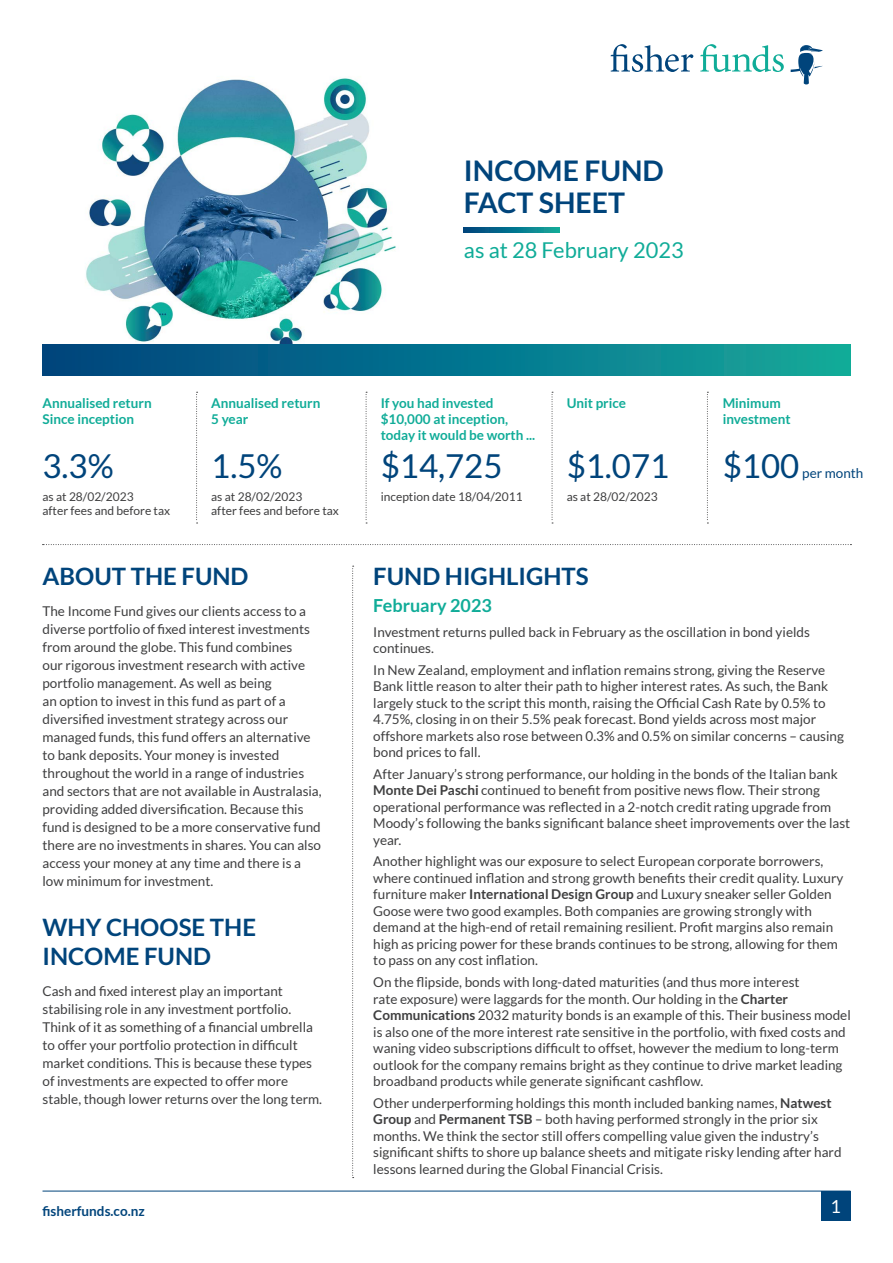
<style>
.page{position:relative;width:893px;height:1263px;background:#fff}
.page>*{position:absolute;margin:0;border:0;box-sizing:border-box;transform-origin:0 0}
.t1{font:33px "Lato";color:#00447b}
.t2{font:700 28.5px/31.5px "Lato";color:#00447b}
.t3{font:700 24px/28.8px "Lato";color:#00447b}
.t4{font:21.75px "Lato";color:#10ac98}
.t5{font:700 18px "Lato";color:#10ac98}
.t6{font:18px "Lato";color:#fff}
.t7{font:13.5px/16.5px "Lato";color:#3e3e3f}
.t8{font:700 13.5px/16.2px "Lato";color:#10ac98}
.t9{font:700 13.5px "Lato";color:#00447b}
.t10{font:13.5px "Lato";color:#00447b}
.t11{font:12px/14.4px "Lato";color:#3e3e3f}
.s1{font-weight:700}
</style>
<div class="page">
<hr style="left:43px;top:1191px;width:807px;height:1px;background:#00447b">
<div style="left:821px;top:1191px;width:29px;height:29px;background:#00447b"></div>
<img style="left:86px;top:78px;width:310px;height:266px">
<div style="left:43px;top:344px;width:807px;height:31px;background:linear-gradient(to right,#00417e,#12a89c)"></div>
<svg style="left:610px;top:44px;width:83px;height:28px"></svg>
<svg style="left:700px;top:44px;width:84px;height:28px"></svg>
<svg style="left:791px;top:45px;width:32px;height:39px"></svg>
<svg style="left:464px;top:227px;width:96px;height:5px"></svg>
<svg style="left:707px;top:392px;width:1px;height:132px"></svg>
<svg style="left:196px;top:392px;width:2px;height:132px"></svg>
<svg style="left:366px;top:392px;width:1px;height:132px"></svg>
<svg style="left:552px;top:392px;width:1px;height:132px"></svg>
<svg style="left:43px;top:544px;width:808px;height:1px"></svg>
<svg style="left:352px;top:566px;width:2px;height:612px"></svg>
<h2 class="t2" style="left:464px;top:155px;width:201px">INCOME FUND<br>FACT SHEET</h2>
<h3 class="t4" style="left:464px;top:238px;width:221px">as at 28 February 2023</h3>
<p class="t8" style="left:43px;top:395px;width:111px">Annualised return<br>Since inception</p>
<h1 class="t1" style="left:43px;top:447px;width:73px">3.3%</h1>
<p class="t11" style="left:43px;top:489px;width:129px">as at 28/02/2023<br>after fees and before tax</p>
<p class="t8" style="left:211px;top:395px;width:111px">Annualised return<br>5 year</p>
<h1 class="t1" style="left:211px;top:447px;width:73px">1.5%</h1>
<p class="t11" style="left:211px;top:489px;width:129px">as at 28/02/2023<br>after fees and before tax</p>
<h3 class="t3" style="left:43px;top:562px;width:208px">ABOUT THE FUND</h3>
<p class="t7" style="left:43px;top:602px;width:281px;line-height:18px">The Income Fund gives our clients access to a diverse portfolio of fixed interest investments from around the globe. This fund combines<br>our rigorous investment research with active portfolio management. As well as being<br>an option to invest in this fund as part of a diversified investment strategy across our managed funds, this fund offers an alternative to bank deposits. Your money is invested throughout the world in a range of industries and sectors that are not available in Australasia, providing added diversification. Because this fund is designed to be a more conservative fund there are no investments in shares. You can also access your money at any time and there is a low minimum for investment.</p>
<h3 class="t3" style="left:43px;top:912px;width:215px">WHY CHOOSE THE<br>INCOME FUND</h3>
<p class="t7" style="left:43px;top:981px;width:281px;line-height:18px">Cash and fixed interest play an important stabilising role in any investment portfolio.<br>Think of it as something of a financial umbrella to offer your portfolio protection in difficult market conditions. This is because these types of investments are expected to offer more stable, though lower returns over the long term.</p>
<p class="t8" style="left:381px;top:395px;width:156px">If you had invested $10,000 at inception, today it would be worth ...</p>
<h1 class="t1" style="left:381px;top:447px;width:123px">$14,725</h1>
<p class="t11" style="left:381px;top:489px;width:143px">inception date 18/04/2011</p>
<p class="t8" style="left:567px;top:395px;width:61px">Unit price</p>
<h1 class="t1" style="left:567px;top:447px;width:104px">$1.071</h1>
<p class="t11" style="left:567px;top:489px;width:93px">as at 28/02/2023</p>
<p class="t8" style="left:723px;top:395px;width:69px">Minimum investment</p>
<h1 class="t1" style="left:723px;top:447px;width:78px">$100</h1>
<p class="t10" style="left:802px;top:465px;width:63px">per month</p>
<h3 class="t3" style="left:373px;top:562px;width:217px">FUND HIGHLIGHTS</h3>
<h3 class="t5" style="left:373px;top:595px;width:120px">February 2023</h3>
<p class="t7" style="left:373px;top:623px;width:438px">Investment returns pulled back in February as the oscillation in bond yields continues.</p>
<p class="t7" style="left:373px;top:661px;width:472px">In New Zealand, employment and inflation remains strong, giving the Reserve Bank little reason to alter their path to higher interest rates. As such, the Bank largely stuck to the script this month, raising the Official Cash Rate by 0.5% to 4.75%, closing in on their 5.5% peak forecast. Bond yields across most major offshore markets also rose between 0.3% and 0.5% on similar concerns – causing bond prices to fall.</p>
<p class="t7" style="left:373px;top:766px;width:478px">After January’s strong performance, our holding in the bonds of the Italian bank <span class="s1">Monte Dei Paschi</span> continued to benefit from positive news flow. Their strong operational performance was reflected in a 2-notch credit rating upgrade from Moody’s following the banks significant balance sheet improvements over the last year.</p>
<p class="t7" style="left:373px;top:853px;width:472px">Another highlight was our exposure to select European corporate borrowers, where continued inflation and strong growth benefits their credit quality. Luxury furniture maker <span class="s1">International Design Group</span> and Luxury sneaker seller Golden Goose were two good examples. Both companies are growing strongly with demand at the high-end of retail remaining resilient. Profit margins also remain high as pricing power for these brands continues to be strong, allowing for them to pass on any cost inflation.</p>
<p class="t7" style="left:373px;top:974px;width:479px">On the flipside, bonds with long-dated maturities (and thus more interest<br>rate exposure) were laggards for the month. Our holding in the <span class="s1">Charter Communications</span> 2032 maturity bonds is an example of this. Their business model is also one of the more interest rate sensitive in the portfolio, with fixed costs and waning video subscriptions difficult to offset, however the medium to long-term outlook for the company remains bright as they continue to drive market leading broadband products while generate significant cashflow.</p>
<p class="t7" style="left:373px;top:1094px;width:470px">Other underperforming holdings this month included banking names, <span class="s1">Natwest Group</span> and <span class="s1">Permanent TSB</span> – both having performed strongly in the prior six months. We think the sector still offers compelling value given the industry’s significant shifts to shore up balance sheets and mitigate risky lending after hard lessons learned during the Global Financial Crisis.</p>
<p class="t9" style="left:43px;top:1203px;width:104px">fisherfunds.co.nz</p>
<h3 class="t6" style="left:831px;top:1197px;width:12px">1</h3>
</div>
